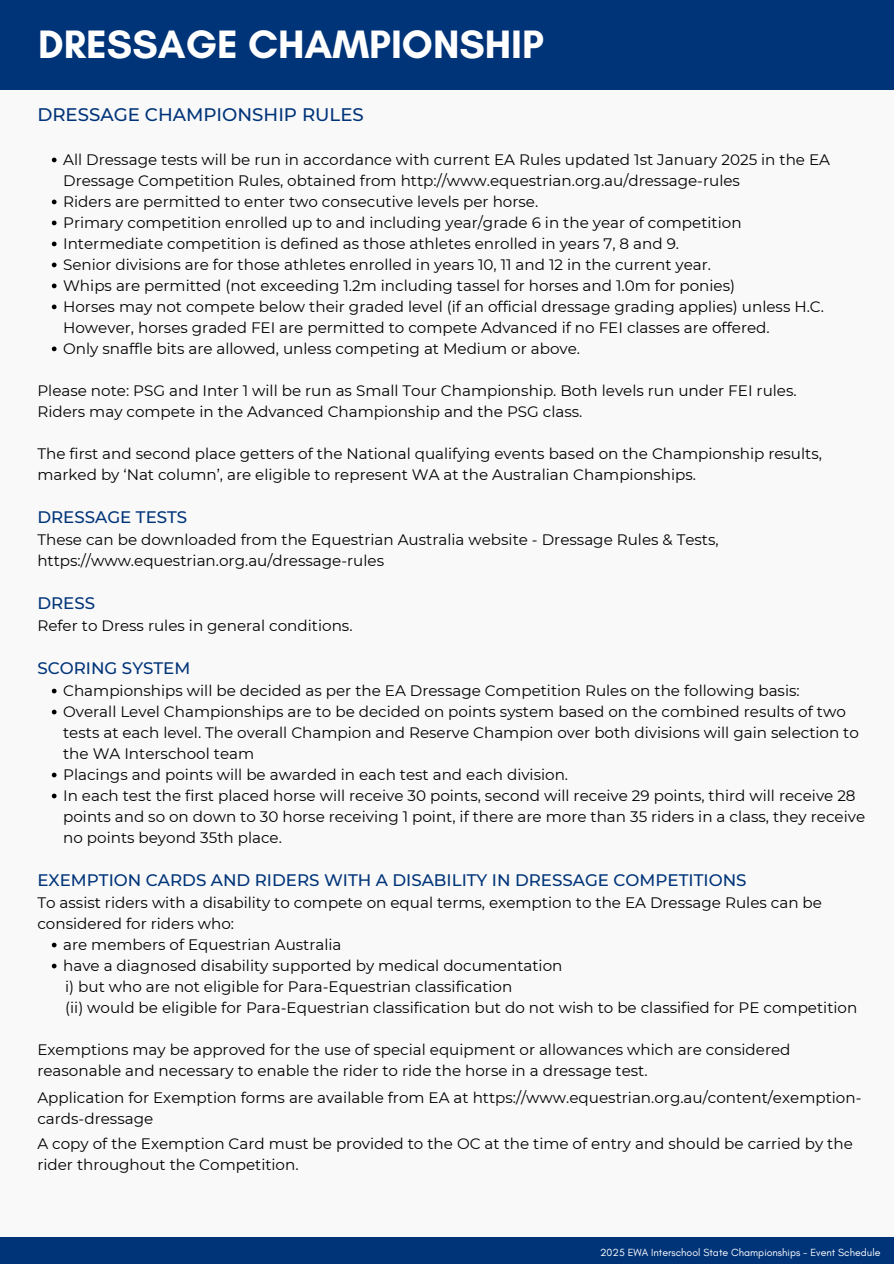
<style>
.page{position:relative;width:894px;height:1264px;background:#fff}
.page>*{position:absolute;margin:0;border:0;box-sizing:border-box;transform-origin:0 0}
.t1{font:700 40.35px "Glacial Indifference";color:#fff}
.t2{font:500 18.15px "Montserrat";color:#003479}
.t3{font:500 16.65px "Montserrat";color:#003479}
.t4{font:15.15px/21px "Montserrat";color:#000}
.t5{font:10.5px "Glacial Indifference";color:#fff}
</style>
<div class="page">
<div style="left:0;top:0;width:893px;height:1263px;background:#f9f9f9"></div>
<div style="left:0;top:0;width:893px;height:89px;background:#003479"></div>
<div style="left:0;top:1236px;width:893px;height:27px;background:#003479"></div>
<svg style="left:52px;top:158px;width:5px;height:4px"></svg>
<svg style="left:52px;top:199px;width:5px;height:5px"></svg>
<svg style="left:52px;top:220px;width:5px;height:5px"></svg>
<svg style="left:52px;top:241px;width:5px;height:5px"></svg>
<svg style="left:52px;top:262px;width:5px;height:5px"></svg>
<svg style="left:52px;top:283px;width:5px;height:5px"></svg>
<svg style="left:52px;top:304px;width:5px;height:5px"></svg>
<svg style="left:52px;top:346px;width:5px;height:5px"></svg>
<svg style="left:52px;top:688px;width:5px;height:5px"></svg>
<svg style="left:52px;top:709px;width:5px;height:5px"></svg>
<svg style="left:52px;top:772px;width:5px;height:5px"></svg>
<svg style="left:52px;top:793px;width:5px;height:5px"></svg>
<svg style="left:52px;top:942px;width:5px;height:5px"></svg>
<svg style="left:52px;top:963px;width:5px;height:5px"></svg>
<h1 class="t1" style="left:38px;top:20px;width:507px">DRESSAGE CHAMPIONSHIP</h1>
<p class="t2" style="left:37px;top:104px;width:328px">DRESSAGE CHAMPIONSHIP RULES</p>
<p class="t4" style="left:63px;top:149px;width:768px">All Dressage tests will be run in accordance with current EA Rules updated 1st January 2025 in the EA<br>Dressage Competition Rules, obtained from http://www.equestrian.org.au/dressage-rules</p>
<p class="t4" style="left:63px;top:191px;width:476px">Riders are permitted to enter two consecutive levels per horse.</p>
<p class="t4" style="left:63px;top:212px;width:679px">Primary competition enrolled up to and including year/grade 6 in the year of competition</p>
<p class="t4" style="left:63px;top:233px;width:617px">Intermediate competition is defined as those athletes enrolled in years 7, 8 and 9.</p>
<p class="t4" style="left:63px;top:254px;width:649px">Senior divisions are for those athletes enrolled in years 10, 11 and 12 in the current year.</p>
<p class="t4" style="left:63px;top:275px;width:673px">Whips are permitted (not exceeding 1.2m including tassel for horses and 1.0m for ponies)</p>
<p class="t4" style="left:63px;top:296px;width:762px">Horses may not compete below their graded level (if an official dressage grading applies) unless H.C.<br>However, horses graded FEI are permitted to compete Advanced if no FEI classes are offered.</p>
<h3 class="t4" style="left:63px;top:338px;width:518px">Only snaffle bits are allowed, unless competing at Medium or above.</h3>
<h3 class="t4" style="left:37px;top:379px;width:760px">Please note: PSG and Inter 1 will be run as Small Tour Championship. Both levels run under FEI rules.<br>Riders may compete in the Advanced Championship and the PSG class.</h3>
<h3 class="t4" style="left:37px;top:442px;width:785px">The first and second place getters of the National qualifying events based on the Championship results, marked by ‘Nat column’, are eligible to represent WA at the Australian Championships.</h3>
<h3 class="t3" style="left:37px;top:507px;width:151px">DRESSAGE TESTS</h3>
<h3 class="t4" style="left:37px;top:528px;width:682px">These can be downloaded from the Equestrian Australia website - Dressage Rules &amp; Tests, https://www.equestrian.org.au/dressage-rules</h3>
<h2 class="t3" style="left:37px;top:593px;width:59px">DRESS</h2>
<h2 class="t4" style="left:37px;top:614px;width:316px">Refer to Dress rules in general conditions.</h2>
<p class="t3" style="left:37px;top:658px;width:154px">SCORING SYSTEM</p>
<p class="t4" style="left:63px;top:680px;width:738px">Championships will be decided as per the EA Dressage Competition Rules on the following basis:</p>
<p class="t4" style="left:63px;top:700px;width:797px">Overall Level Championships are to be decided on points system based on the combined results of two tests at each level. The overall Champion and Reserve Champion over both divisions will gain selection to the WA Interschool team</p>
<p class="t4" style="left:63px;top:763px;width:506px">Placings and points will be awarded in each test and each division.</p>
<h3 class="t4" style="left:63px;top:784px;width:803px">In each test the first placed horse will receive 30 points, second will receive 29 points, third will receive 28 points and so on down to 30 horse receiving 1 point, if there are more than 35 riders in a class, they receive no points beyond 35th place.</h3>
<p class="t3" style="left:37px;top:870px;width:710px">EXEMPTION CARDS AND RIDERS WITH A DISABILITY IN DRESSAGE COMPETITIONS</p>
<p class="t4" style="left:37px;top:891px;width:785px">To assist riders with a disability to compete on equal terms, exemption to the EA Dressage Rules can be considered for riders who:</p>
<p class="t4" style="left:63px;top:933px;width:280px">are members of Equestrian Australia</p>
<h3 class="t4" style="left:63px;top:954px;width:500px">have a diagnosed disability supported by medical documentation</h3>
<h3 class="t4" style="left:65px;top:975px;width:793px">i) but who are not eligible for Para-Equestrian classification<br>(ii) would be eligible for Para-Equestrian classification but do not wish to be classified for PE competition</h3>
<h3 class="t4" style="left:37px;top:1038px;width:754px">Exemptions may be approved for the use of special equipment or allowances which are considered reasonable and necessary to enable the rider to ride the horse in a dressage test.</h3>
<h3 class="t4" style="left:37px;top:1087px;width:825px">Application for Exemption forms are available from EA at https://www.equestrian.org.au/content/exemption&shy;cards-dressage</h3>
<p class="t4" style="left:37px;top:1133px;width:816px">A copy of the Exemption Card must be provided to the OC at the time of entry and should be carried by the rider throughout the Competition.</p>
<h2 class="t5" style="left:600px;top:1245px;width:282px">2025 EWA Interschool State Championships - Event Schedule</h2>
</div>
